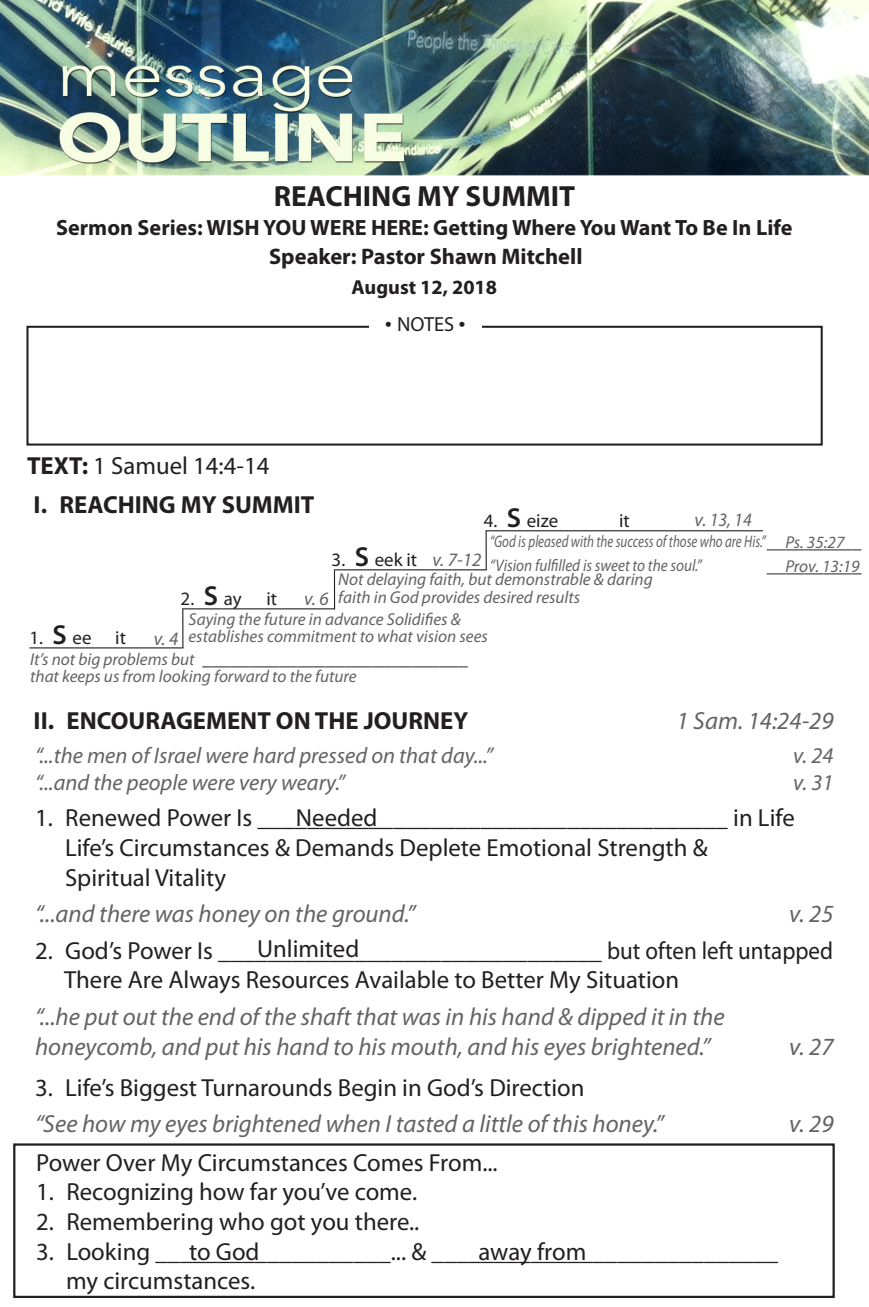
<style>
.page{position:relative;width:869px;height:1307px;background:#fff}
.page>*{position:absolute;margin:0;border:0;box-sizing:border-box;transform-origin:0 0}
.t1{font:700 29.25px "Myriad Pro";color:#231f20}
.t2{font:24.75px "Myriad Pro";color:#231f20}
.t3{font:italic 24.75px/29.7px "Myriad Pro";color:#636366}
.t4{font:700 24.75px "Myriad Pro";color:#231f20}
.t5{font:italic 22.5px "Myriad Pro";color:#636366}
.t6{font:700 22.5px "Myriad Pro";color:#231f20}
.t7{font:700 22.05px "Myriad Pro";color:#231f20}
.t8{font:20.47px "Myriad Pro";color:#231f20}
.t9{font:700 20.25px "Myriad Pro";color:#231f20}
.t10{font:18.9px "Myriad Pro";color:#231f20}
.t11{font:italic 18.9px "Myriad Pro";color:#636366}
.t12{font:italic 17.32px "Myriad Pro";color:#636366}
.t13{font:italic 16.88px "Myriad Pro";color:#636366;scale:.77 1}
.t14{font:italic 16.88px "Myriad Pro";color:#636366;scale:.9 1}
.s1{font-weight:700}
.s2{font-family:"Times New Roman"}
.s3{font-weight:600;font-size:27.45px}
.s4{font-style:italic;font-size:17.32px;color:#636366}
</style>
<div class="page">
<img style="left:0;top:0;width:869px;height:1269px">
<div style="left:26px;top:326px;width:796px;height:119px;border:2px solid #231f20"></div>
<div style="left:369px;top:316px;width:112px;height:39px;background:#fff"></div>
<hr style="left:485px;top:530px;width:278px;height:1px;background:#231f20">
<hr style="left:334px;top:569px;width:153px;height:1px;background:#231f20">
<hr style="left:182px;top:608px;width:153px;height:1px;background:#231f20">
<hr style="left:29px;top:647px;width:154px;height:1px;background:#231f20">
<hr style="left:182px;top:609px;width:1px;height:39px;background:#231f20">
<hr style="left:334px;top:570px;width:1px;height:39px;background:#231f20">
<hr style="left:485px;top:531px;width:2px;height:39px;background:#231f20">
<div style="left:13px;top:1143px;width:821px;height:154px;border:2px solid #231f20"></div>
<p class="t1" style="left:274px;top:177px;width:303px">REACHING MY SUMMIT</p>
<p class="t7" style="left:56px;top:213px;width:738px">Sermon Series: WISH YOU WERE HERE: Getting Where You Want To Be In Life</p>
<p class="t6" style="left:269px;top:242px;width:315px">Speaker: Pastor Shawn Mitchell</p>
<p class="t9" style="left:351px;top:273px;width:147px">August 12, 2018</p>
<p class="t2" style="left:27px;top:451px;width:244px"><span class="s1">TEXT:</span> 1 Samuel 14:4-14</p>
<p class="t8" style="left:385px;top:312px;width:83px"><span class="s2">•</span> NOTES <span class="s2">•</span></p>
<p class="t4" style="left:34px;top:488px;width:282px">I. REACHING MY SUMMIT</p>
<p class="t10" style="left:484px;top:509px;width:76px">4. <span class="s3">S</span> eize</p>
<p class="t11" style="left:694px;top:508px;width:59px">v. 13, 14</p>
<p class="t13" style="left:490px;top:531px;width:360px">“God is pleased with the success of those who are His.”</p>
<p class="t10" style="left:619px;top:509px;width:12px">it</p>
<p class="t12" style="left:785px;top:531px;width:61px">Ps. 35:27</p>
<p class="t10" style="left:331px;top:548px;width:87px">3. <span class="s3">S</span> eek it</p>
<p class="t10" style="left:767px;top:529px;width:96px">__________</p>
<p class="t11" style="left:432px;top:548px;width:51px">v. 7-12</p>
<p class="t14" style="left:490px;top:555px;width:237px">“Vision fulfilled is sweet to the soul.”</p>
<p class="t12" style="left:785px;top:555px;width:76px">Prov. 13:19</p>
<p class="t12" style="left:338px;top:569px;width:316px">Not delaying faith, but demonstrable &amp; daring</p>
<p class="t12" style="left:338px;top:586px;width:243px">faith in God provides desired results</p>
<p class="t12" style="left:188px;top:608px;width:274px">Saying the future in advance Solidifies &amp;</p>
<p class="t12" style="left:188px;top:625px;width:301px">establishes commitment to what vision sees</p>
<p class="t10" style="left:30px;top:646px;width:439px"><span class="s4">It’s not big problems but</span> ____________________________</p>
<p class="t12" style="left:30px;top:665px;width:328px">that keeps us from looking forward to the future</p>
<p class="t10" style="left:767px;top:553px;width:96px">__________</p>
<p class="t10" style="left:181px;top:586px;width:62px">2. <span class="s3">S</span> ay</p>
<p class="t10" style="left:266px;top:586px;width:12px">it</p>
<p class="t11" style="left:304px;top:587px;width:26px">v. 6</p>
<p class="t10" style="left:29px;top:626px;width:64px">1. <span class="s3">S</span> ee</p>
<p class="t10" style="left:115px;top:626px;width:12px">it</p>
<p class="t11" style="left:154px;top:627px;width:26px">v. 4</p>
<p class="t4" style="left:34px;top:704px;width:436px">II. ENCOURAGEMENT ON THE JOURNEY</p>
<p class="t3" style="left:676px;top:705px;width:158px">1 Sam. 14:24-29</p>
<p class="t5" style="left:35px;top:741px;width:460px">“...the men of Israel were hard pressed on that day...”</p>
<p class="t5" style="left:793px;top:741px;width:42px">v. 24</p>
<p class="t5" style="left:35px;top:768px;width:312px">“...and the people were very weary.”</p>
<p class="t5" style="left:793px;top:768px;width:42px">v. 31</p>
<p class="t2" style="left:35px;top:802px;width:761px">1. Renewed Power Is ______________________________________ in Life</p>
<p class="t2" style="left:65px;top:832px;width:644px">Life’s Circumstances &amp; Demands Deplete Emotional Strength &amp;</p>
<p class="t2" style="left:65px;top:862px;width:163px">Spiritual Vitality</p>
<p class="t3" style="left:35px;top:898px;width:382px">“...and there was honey on the ground.”</p>
<p class="t3" style="left:789px;top:898px;width:46px">v. 25</p>
<p class="t2" style="left:35px;top:935px;width:799px">2. God’s Power Is _______________________________ but often left untapped</p>
<p class="t2" style="left:64px;top:964px;width:616px">There Are Always Resources Available to Better My Situation</p>
<p class="t3" style="left:35px;top:1001px;width:691px">“...he put out the end of the shaft that was in his hand &amp; dipped it in the honeycomb, and put his hand to his mouth, and his eyes brightened.”</p>
<p class="t2" style="left:296px;top:802px;width:83px">Needed</p>
<p class="t2" style="left:257px;top:933px;width:104px">Unlimited</p>
<p class="t3" style="left:789px;top:1031px;width:46px">v. 27</p>
<p class="t2" style="left:35px;top:1072px;width:551px">3. Life’s Biggest Turnarounds Begin in God’s Direction</p>
<p class="t3" style="left:35px;top:1108px;width:630px">“See how my eyes brightened when I tasted a little of this honey.”</p>
<p class="t3" style="left:789px;top:1108px;width:46px">v. 29</p>
<p class="t2" style="left:36px;top:1146px;width:463px">Power Over My Circumstances Comes From...</p>
<p class="t2" style="left:36px;top:1176px;width:382px">1. Recognizing how far you’ve come.</p>
<p class="t2" style="left:36px;top:1206px;width:385px">2. Remembering who got you there..</p>
<p class="t2" style="left:36px;top:1236px;width:743px">3. Looking ___________________... &amp; ____________________________</p>
<p class="t2" style="left:66px;top:1265px;width:190px">my circumstances.</p>
<p class="t2" style="left:189px;top:1236px;width:72px">to God</p>
<p class="t2" style="left:478px;top:1236px;width:109px">away from</p>
</div>
